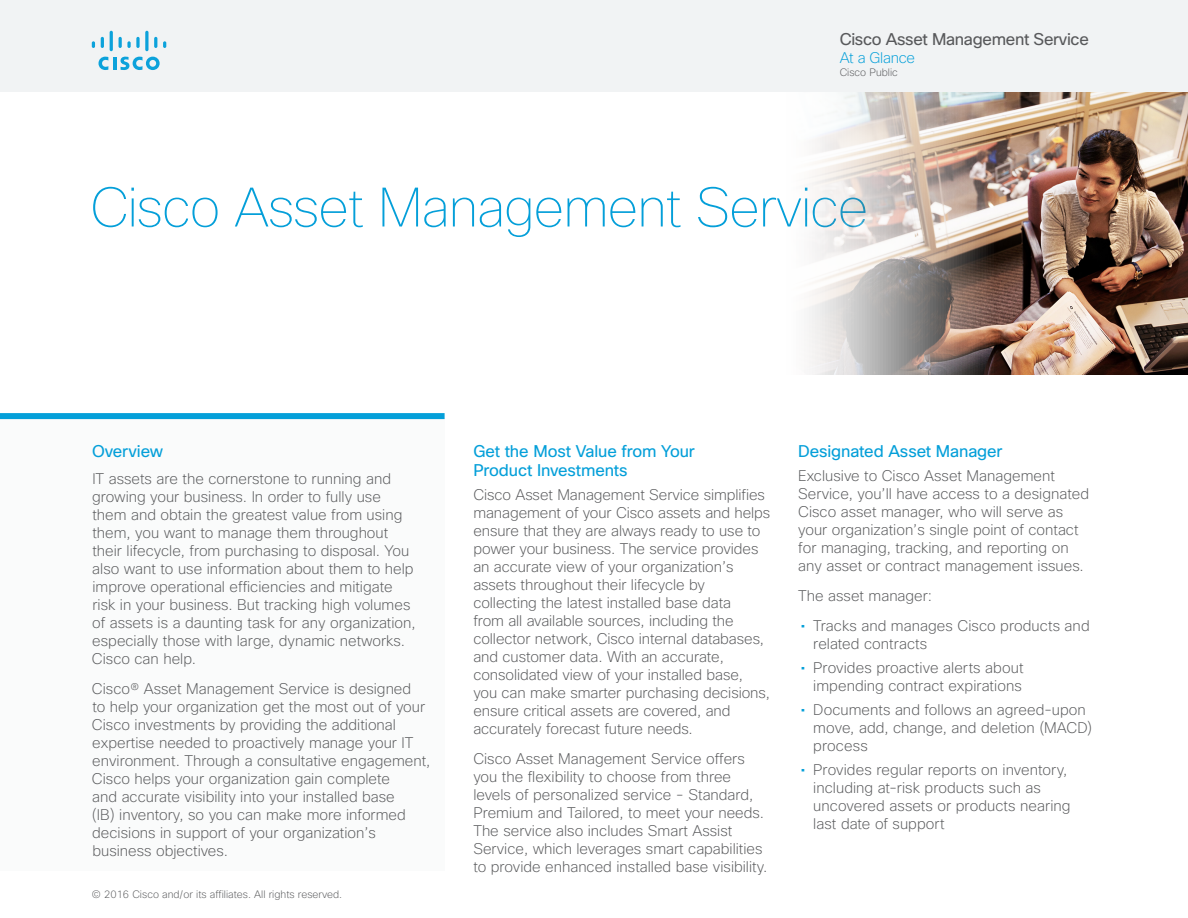
<style>
.page{position:relative;width:1188px;height:918px;background:#fff}
.page>*{position:absolute;margin:0;border:0;box-sizing:border-box;transform-origin:0 0}
.Title_Headline{font:100 54px "Cisco Sans";letter-spacing:-.02em;color:#049fd9}
.Subhead3{font:16.5px/19.5px "Cisco Sans";letter-spacing:-.01em;color:#049fd9}
.t1{font:16.5px "Cisco Sans";letter-spacing:-.02em;color:#58595b}
.Body{font:200 15px/18px "Cisco Sans";color:#58595b}
.t2{font:200 15px "Cisco Sans";letter-spacing:-.02em;color:#049fd9}
.t3{font:200 10.5px "Cisco Sans";color:#58595b}
.s1{font-weight:400;color:#049fd9}
</style>
<div class="page">
<div style="left:0;top:0;width:1188px;height:92px;background:#f1f3f4"></div>
<svg style="left:99px;top:57px;width:61px;height:13px"></svg>
<svg style="left:92px;top:41px;width:3px;height:7px"></svg>
<svg style="left:101px;top:37px;width:3px;height:11px"></svg>
<hr style="left:110px;top:31px;width:3px;height:20px;background:#0ca2db;border-radius:2px">
<svg style="left:119px;top:37px;width:12px;height:11px"></svg>
<svg style="left:136px;top:37px;width:4px;height:11px"></svg>
<svg style="left:145px;top:31px;width:4px;height:20px"></svg>
<svg style="left:154px;top:37px;width:3px;height:11px"></svg>
<svg style="left:163px;top:41px;width:3px;height:7px"></svg>
<div style="left:0;top:418px;width:445px;height:453px;background:#fafbfb"></div>
<div style="left:0;top:413px;width:445px;height:6px;background:#049fd9"></div>
<img style="left:809px;top:92px;width:379px;height:283px">
<p class="t1" style="left:840px;top:28px;width:251px">Cisco Asset Management Service</p>
<p class="t2" style="left:840px;top:48px;width:77px">At a Glance</p>
<p class="t3" style="left:840px;top:66px;width:60px">Cisco Public</p>
<p class="Title_Headline" style="left:90px;top:173px;width:780px">Cisco Asset Management Service</p>
<p class="Subhead3" style="left:92px;top:441px;width:73px">Overview</p>
<p class="Body" style="left:92px;top:469px;width:325px">IT assets are the cornerstone to running and growing your business. In order to fully use them and obtain the greatest value from using them, you want to manage them throughout their lifecycle, from purchasing to disposal. You also want to use information about them to help improve operational efficiencies and mitigate risk in your business. But tracking high volumes of assets is a daunting task for any organization, especially those with large, dynamic networks.<br>Cisco can help.</p>
<p class="Body" style="left:92px;top:679px;width:340px">Cisco® Asset Management Service is designed<br>to help your organization get the most out of your Cisco investments by providing the additional expertise needed to proactively manage your IT environment. Through a consultative engagement, Cisco helps your organization gain complete<br>and accurate visibility into your installed base<br>(IB) inventory, so you can make more informed decisions in support of your organization’s business objectives.</p>
<p class="t3" style="left:92px;top:887px;width:252px">© 2016 Cisco and/or its affiliates. All rights reserved.</p>
<p class="Subhead3" style="left:473px;top:441px;width:223px">Get the Most Value from Your<br>Product Investments</p>
<p class="Body" style="left:473px;top:486px;width:298px">Cisco Asset Management Service simplifies management of your Cisco assets and helps ensure that they are always ready to use to power your business. The service provides an accurate view of your organization’s assets throughout their lifecycle by collecting the latest installed base data<br>from all available sources, including the collector network, Cisco internal databases, and customer data. With an accurate, consolidated view of your installed base, you can make smarter purchasing decisions, ensure critical assets are covered, and accurately forecast future needs.</p>
<p class="Body" style="left:473px;top:750px;width:296px">Cisco Asset Management Service offers you the flexibility to choose from three levels of personalized service - Standard, Premium and Tailored, to meet your needs.<br>The service also includes Smart Assist Service, which leverages smart capabilities to provide enhanced installed base visibility.</p>
<p class="Subhead3" style="left:798px;top:441px;width:206px">Designated Asset Manager</p>
<p class="Body" style="left:798px;top:466px;width:292px">Exclusive to Cisco Asset Management Service, you’ll have access to a designated Cisco asset manager, who will serve as your organization’s single point of contact for managing, tracking, and reporting on any asset or contract management issues.</p>
<p class="Body" style="left:798px;top:586px;width:135px">The asset manager:</p>
<p class="Body" style="left:813px;top:616px;width:278px;text-indent:-13px"><span class="s1">•</span> Tracks and manages Cisco products and related contracts</p>
<p class="Body" style="left:801px;top:658px;width:224px;text-align:right"><span class="s1">•</span> Provides proactive alerts about impending contract expirations</p>
<p class="Body" style="left:813px;top:700px;width:280px;text-indent:-13px"><span class="s1">•</span> Documents and follows an agreed-upon move, add, change, and deletion (MACD) process</p>
<p class="Body" style="left:813px;top:760px;width:259px;text-indent:-13px"><span class="s1">•</span> Provides regular reports on inventory, including at-risk products such as uncovered assets or products nearing last date of support</p>
</div>
